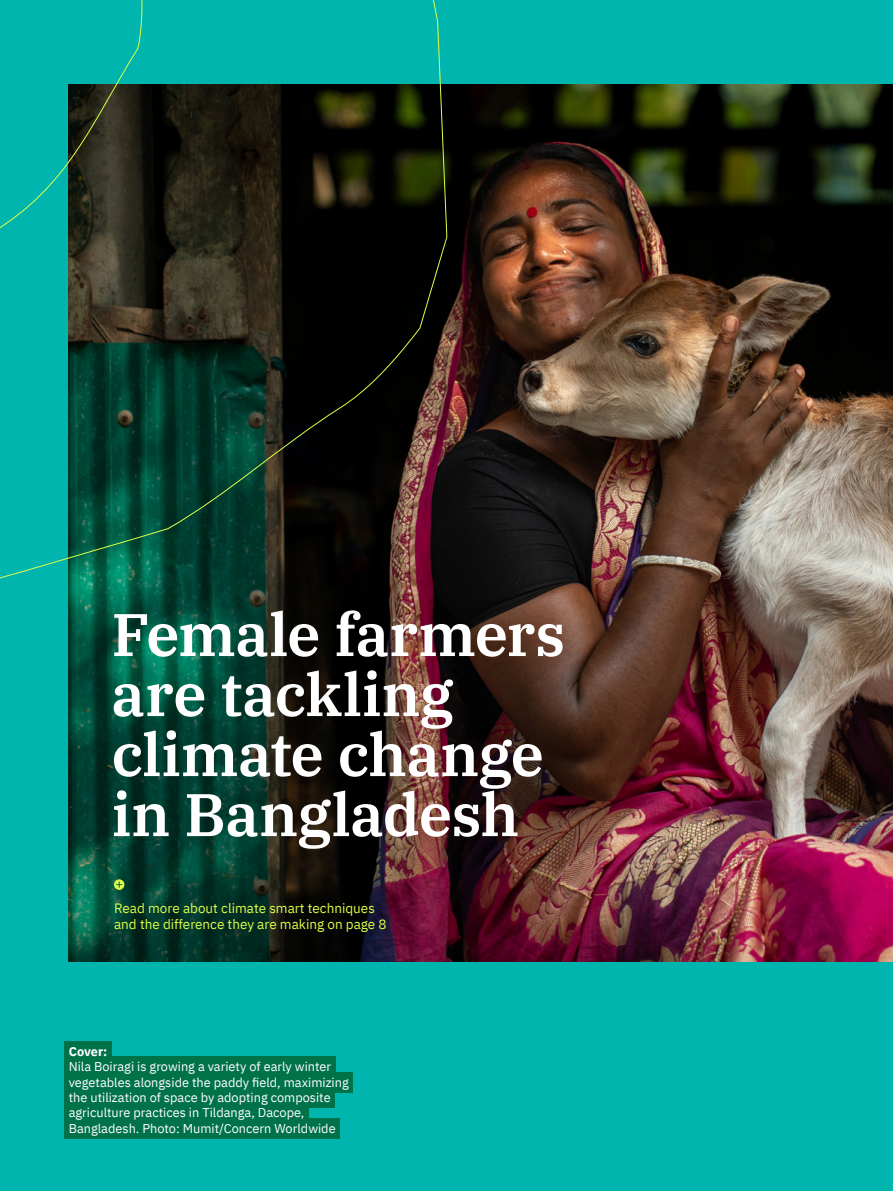
<style>
.page{position:relative;width:893px;height:1191px;background:#00b5ad}
.page>*{position:absolute;margin:0;border:0;box-sizing:border-box;transform-origin:0 0}
.t1{font:600 60px/60px "IBM Plex Serif";letter-spacing:-.005em;color:#fff}
.t2{font:13.5px/16.5px "IBM Plex Sans";color:#ddff47}
.t3{font:12.75px/15.3px "IBM Plex Sans";color:#fff}
.t4{font:700 12.75px "IBM Plex Sans";letter-spacing:-.005em;color:#fff}
</style>
<div class="page">
<img style="left:68px;top:85px;width:824px;height:876px">
<svg style="left:0;top:0;width:448px;height:614px"></svg>
<div style="left:64px;top:1041px;width:48px;height:20px;background:#00724a"></div>
<div style="left:64px;top:1056px;width:271px;height:21px;background:#00724a"></div>
<div style="left:64px;top:1072px;width:289px;height:20px;background:#00724a"></div>
<div style="left:64px;top:1087px;width:271px;height:20px;background:#00724a"></div>
<div style="left:64px;top:1102px;width:245px;height:21px;background:#00724a"></div>
<div style="left:64px;top:1118px;width:276px;height:20px;background:#00724a"></div>
<div style="left:114px;top:879px;width:10px;height:10px;border:1px solid #ddff47;border-radius:50%"></div>
<svg style="left:116px;top:881px;width:6px;height:6px"></svg>
<hr style="left:892px;top:0;width:1px;height:1191px;background:#474c55">
<h1 class="t1" style="left:112px;top:600px;width:455px">Female farmers are tackling climate change in Bangladesh</h1>
<p class="t2" style="left:114px;top:898px;width:274px">Read more about climate smart techniques and the difference they are making on page 8</p>
<p class="t4" style="left:69px;top:1041px;width:40px">Cover:</p>
<p class="t3" style="left:69px;top:1058px;width:282px">Nila Boiragi is growing a variety of early winter vegetables alongside the paddy field, maximizing the utilization of space by adopting composite agriculture practices in Tildanga, Dacope, Bangladesh. Photo: Mumit/Concern Worldwide</p>
</div>
